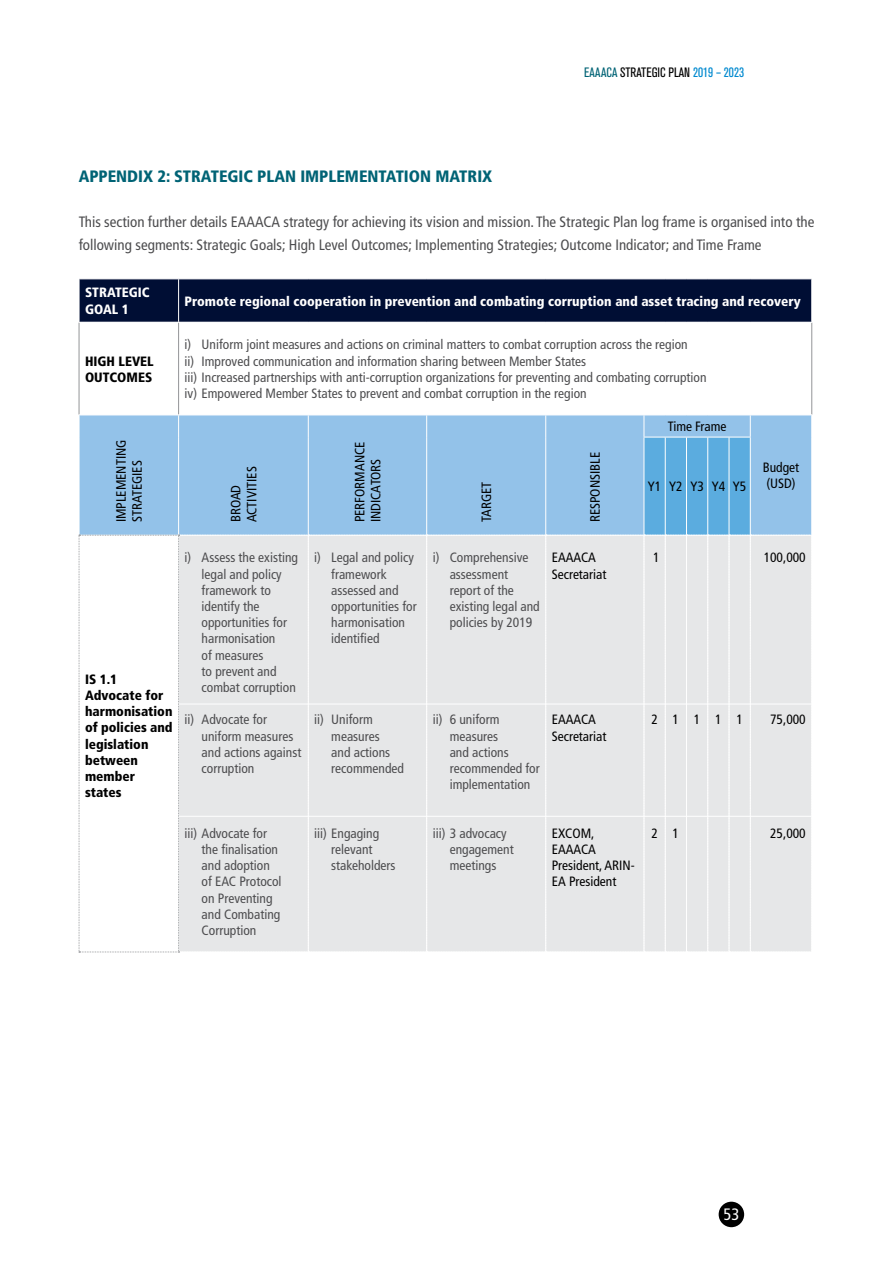
<style>
.page{position:relative;width:893px;height:1263px;background:#fff}
.page>*{position:absolute;margin:0;border:0;box-sizing:border-box;transform-origin:0 0}
.t1{font:900 condensed 16.5px "Frutiger";color:#006375}
.t2{font:condensed 16.5px "Frutiger";color:#fff}
.t3{font:condensed 15px/22.5px "Frutiger";color:#4d4d4f}
.t4{font:condensed 13.5px/16.2px "Frutiger";color:#4d4d4f}
.t5{font:condensed 13.5px/16.2px "Frutiger";color:#000}
.t6{font:900 condensed 13.5px/16.2px "Frutiger";color:#fff}
.t7{font:900 condensed 13.5px/16.2px "Frutiger";color:#000}
.t8{font:condensed 13.5px "Akzidenz Grotesk BQ";color:#000}
.s1{color:#006375}
.s2{color:#0089cf}
</style>
<div class="page">
<div style="left:719px;top:1202px;width:25px;height:25px;background:#000;border-radius:50%"></div>
<hr style="left:79px;top:323px;width:1px;height:92px;background:#939598">
<hr style="left:178px;top:323px;width:1px;height:92px;background:#939598">
<hr style="left:811px;top:323px;width:1px;height:92px;background:#939598">
<svg style="left:79px;top:278px;width:733px;height:45px;background:#0f1c3f"></svg>
<hr style="left:750px;top:322px;width:62px;height:1px;background:#fff">
<svg style="left:79px;top:415px;width:733px;height:537px;background:#d5e1ea"></svg>
<hr style="left:179px;top:704px;width:632px;height:1px;background:#fff">
<hr style="left:179px;top:816px;width:632px;height:1px;background:#fff">
<p class="t8" style="left:584px;top:65px;width:162px"><span class="s1">EAAACA</span> STRATEGIC PLAN <span class="s2">2019 – 2023</span></p>
<p class="t1" style="left:79px;top:167px;width:415px">APPENDIX 2: STRATEGIC PLAN IMPLEMENTATION MATRIX</p>
<p class="t3" style="left:79px;top:211px;width:737px">This section further details EAAACA strategy for achieving its vision and mission. The Strategic Plan log frame is organised into the following segments: Strategic Goals; High Level Outcomes; Implementing Strategies; Outcome Indicator; and Time Frame</p>
<p class="t6" style="left:85px;top:285px;width:66px">STRATEGIC<br>GOAL 1</p>
<p class="t6" style="left:185px;top:293px;width:618px">Promote regional cooperation in prevention and combating corruption and asset tracing and recovery</p>
<p class="t7" style="left:85px;top:353px;width:70px">HIGH LEVEL<br>OUTCOMES</p>
<p class="t5" style="left:113px;top:522px;width:84px;rotate:-90deg">IMPLEMENTING<br>STRATEGIES</p>
<p class="t7" style="left:85px;top:671px;width:89px">IS 1.1<br>Advocate for harmonisation of policies and legislation between member states</p>
<p class="t4" style="left:185px;top:337px;width:523px">i) Uniform joint measures and actions on criminal matters to combat corruption across the region<br>ii) Improved communication and information sharing between Member States<br>iii) Increased partnerships with anti-corruption organizations for preventing and combating corruption iv) Empowered Member States to prevent and combat corruption in the region</p>
<p class="t5" style="left:228px;top:522px;width:58px;rotate:-90deg">BROAD<br>ACTIVITIES</p>
<p class="t4" style="left:202px;top:550px;width:98px;text-indent:-17px">i) Assess the existing legal and policy framework to identify the opportunities for harmonisation<br>of measures<br>to prevent and combat corruption</p>
<p class="t4" style="left:202px;top:712px;width:101px;text-indent:-17px">ii) Advocate for uniform measures and actions against corruption</p>
<p class="t5" style="left:352px;top:522px;width:82px;rotate:-90deg">PERFORMANCE<br>INDICATORS</p>
<p class="t4" style="left:331px;top:550px;width:87px;text-indent:-17px">i) Legal and policy framework assessed and opportunities for harmonisation identified</p>
<p class="t4" style="left:331px;top:712px;width:74px;text-indent:-17px">ii) Uniform measures<br>and actions recommended</p>
<p class="t4" style="left:202px;top:825px;width:82px;text-indent:-17px">iii) Advocate for the finalisation and adoption of EAC Protocol on Preventing and Combating<br>Corruption</p>
<p class="t4" style="left:331px;top:825px;width:66px;text-indent:-17px">iii) Engaging relevant stakeholders</p>
<p class="t5" style="left:479px;top:522px;width:42px;rotate:-90deg">TARGET</p>
<p class="t4" style="left:450px;top:550px;width:92px;text-indent:-17px">i) Comprehensive assessment report of the existing legal and policies by 2019</p>
<p class="t5" style="left:587px;top:522px;width:72px;rotate:-90deg">RESPONSIBLE</p>
<p class="t5" style="left:552px;top:550px;width:56px">EAAACA<br>Secretariat</p>
<p class="t5" style="left:668px;top:418px;width:60px">Time Frame</p>
<p class="t5" style="left:763px;top:459px;width:38px">Budget</p>
<p class="t5" style="left:648px;top:478px;width:100px">Y1 Y2 Y3 Y4 Y5</p>
<p class="t5" style="left:766px;top:475px;width:31px">(USD)</p>
<p class="t5" style="left:653px;top:550px;width:8px">1</p>
<p class="t5" style="left:764px;top:550px;width:44px">100,000</p>
<p class="t4" style="left:450px;top:712px;width:92px;text-indent:-17px">ii) 6 uniform measures<br>and actions recommended for implementation</p>
<p class="t4" style="left:450px;top:825px;width:65px;text-indent:-17px">iii) 3 advocacy engagement meetings</p>
<p class="t5" style="left:552px;top:712px;width:56px">EAAACA<br>Secretariat</p>
<p class="t5" style="left:552px;top:825px;width:84px">EXCOM,<br>EAAACA<br>President, ARIN-<br>EA President</p>
<p class="t5" style="left:651px;top:712px;width:8px">2</p>
<p class="t5" style="left:673px;top:712px;width:8px">1</p>
<p class="t5" style="left:651px;top:825px;width:8px">2</p>
<p class="t5" style="left:673px;top:825px;width:8px">1</p>
<p class="t5" style="left:694px;top:712px;width:51px">111</p>
<p class="t5" style="left:770px;top:712px;width:37px">75,000</p>
<p class="t5" style="left:770px;top:825px;width:37px">25,000</p>
<p class="t2" style="left:723px;top:1205px;width:17px">53</p>
</div>
